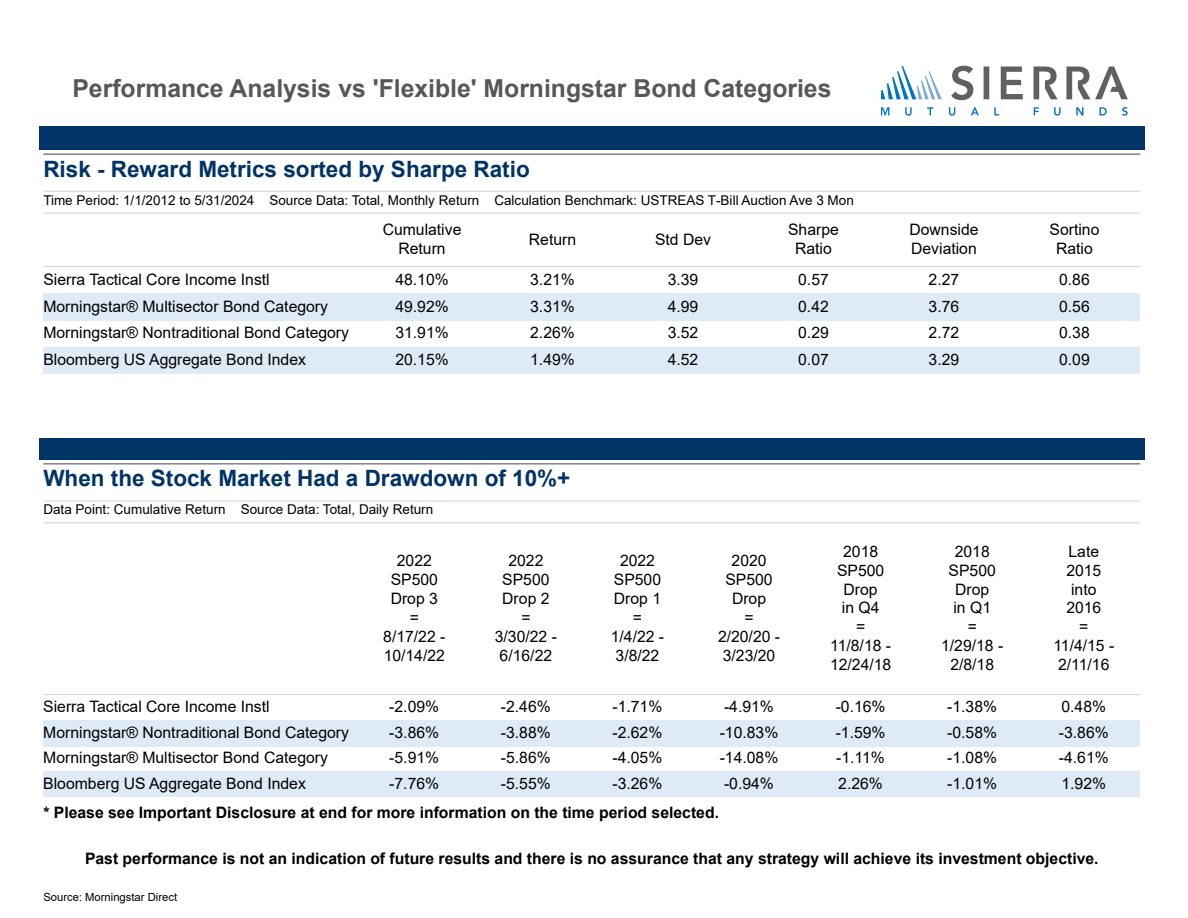
<style>
.page{position:relative;width:1188px;height:918px;background:#fff}
.page>*{position:absolute;margin:0;border:0;box-sizing:border-box;transform-origin:0 0}
.t1{font:700 24.75px "Arial";color:#54585a}
.t2{font:700 22.5px "Arial";color:#036}
.t3{font:15.75px/18.9px "Arial";color:#000;text-align:center}
.t4{font:700 15.75px "Arial";color:#000}
.t5{font:13.5px "Arial";color:#000}
.t6{font:11.25px "Arial";color:#000}
</style>
<div class="page">
<svg style="left:880px;top:65px;width:248px;height:51px"></svg>
<hr style="left:43px;top:154px;width:1097px;height:1px;background:#54585a">
<hr style="left:43px;top:191px;width:1097px;height:1px;background:#d9d9d9">
<hr style="left:43px;top:213px;width:1097px;height:1px;background:#d9d9d9">
<div style="left:44px;top:294px;width:1096px;height:27px;background:#deebf6"></div>
<div style="left:44px;top:347px;width:1096px;height:27px;background:#deebf6"></div>
<hr style="left:43px;top:266px;width:1097px;height:1px;background:#d9d9d9">
<div style="left:39px;top:126px;width:1106px;height:24px;background:#036"></div>
<div style="left:39px;top:438px;width:1106px;height:21px;background:#036"></div>
<hr style="left:43px;top:463px;width:1097px;height:1px;background:#54585a">
<hr style="left:43px;top:500px;width:1097px;height:2px;background:#d9d9d9">
<hr style="left:43px;top:522px;width:1097px;height:1px;background:#d9d9d9">
<div style="left:44px;top:720px;width:1096px;height:27px;background:#deebf6"></div>
<div style="left:44px;top:771px;width:1096px;height:26px;background:#deebf6"></div>
<hr style="left:43px;top:694px;width:1097px;height:1px;background:#d9d9d9">
<h1 class="t1" style="left:72px;top:71px;width:761px">Performance Analysis vs 'Flexible' Morningstar Bond Categories</h1>
<h2 class="t2" style="left:43px;top:153px;width:488px">Risk - Reward Metrics sorted by Sharpe Ratio</h2>
<p class="t5" style="left:43px;top:190px;width:812px">Time Period: 1/1/2012 to 5/31/2024 Source Data: Total, Monthly Return Calculation Benchmark: USTREAS T-Bill Auction Ave 3 Mon</p>
<p class="t3" style="left:383px;top:220px;width:80px">Cumulative<br>Return</p>
<p class="t3" style="left:529px;top:230px;width:49px">Return</p>
<p class="t3" style="left:655px;top:230px;width:58px">Std Dev</p>
<p class="t3" style="left:788px;top:220px;width:52px">Sharpe<br>Ratio</p>
<p class="t3" style="left:909px;top:220px;width:71px;text-align:left">Downside<br>Deviation</p>
<p class="t3" style="left:1050px;top:220px;width:51px">Sortino<br>Ratio</p>
<p class="t3" style="left:43px;top:266px;width:307px;line-height:26.7px;text-align:left">Sierra Tactical Core Income Instl Morningstar® Multisector Bond Category Morningstar® Nontraditional Bond Category Bloomberg US Aggregate Bond Index</p>
<p class="t3" style="left:395px;top:270px;width:55px">48.10%</p>
<p class="t3" style="left:530px;top:270px;width:46px">3.21%</p>
<p class="t3" style="left:668px;top:270px;width:32px">3.39</p>
<p class="t3" style="left:798px;top:270px;width:32px">0.57</p>
<p class="t3" style="left:929px;top:270px;width:32px">2.27</p>
<p class="t3" style="left:1059px;top:270px;width:32px">0.86</p>
<p class="t3" style="left:395px;top:296px;width:55px">49.92%</p>
<p class="t3" style="left:530px;top:296px;width:46px">3.31%</p>
<p class="t3" style="left:668px;top:296px;width:32px">4.99</p>
<p class="t3" style="left:798px;top:296px;width:32px">0.42</p>
<p class="t3" style="left:929px;top:296px;width:32px">3.76</p>
<p class="t3" style="left:1059px;top:296px;width:32px">0.56</p>
<p class="t3" style="left:395px;top:323px;width:55px">31.91%</p>
<p class="t3" style="left:530px;top:323px;width:46px">2.26%</p>
<p class="t3" style="left:668px;top:323px;width:32px">3.52</p>
<p class="t3" style="left:798px;top:323px;width:32px">0.29</p>
<p class="t3" style="left:929px;top:323px;width:32px">2.72</p>
<p class="t3" style="left:1059px;top:323px;width:32px">0.38</p>
<p class="t3" style="left:395px;top:350px;width:55px">20.15%</p>
<p class="t3" style="left:530px;top:350px;width:46px">1.49%</p>
<p class="t3" style="left:668px;top:350px;width:32px">4.52</p>
<p class="t3" style="left:798px;top:350px;width:32px">0.07</p>
<p class="t3" style="left:929px;top:350px;width:32px">3.29</p>
<p class="t3" style="left:1059px;top:350px;width:32px">0.09</p>
<h2 class="t2" style="left:43px;top:463px;width:528px">When the Stock Market Had a Drawdown of 10%+</h2>
<p class="t5" style="left:43px;top:500px;width:391px">Data Point: Cumulative Return Source Data: Total, Daily Return</p>
<p class="t3" style="left:383px;top:551px;width:64px">2022<br>SP500<br>Drop 3<br>=<br>8/17/22 -<br>10/14/22</p>
<p class="t3" style="left:495px;top:551px;width:64px">2022<br>SP500<br>Drop 2<br>=<br>3/30/22 -<br>6/16/22</p>
<p class="t3" style="left:611px;top:551px;width:55px">2022<br>SP500<br>Drop 1 =<br>1/4/22 -<br>3/8/22</p>
<p class="t3" style="left:718px;top:551px;width:64px">2020<br>SP500<br>Drop<br>=<br>2/20/20 -<br>3/23/20</p>
<p class="t3" style="left:830px;top:542px;width:63px">2018<br>SP500<br>Drop<br>in Q4<br>=<br>11/8/18 -<br>12/24/18</p>
<p class="t3" style="left:941px;top:542px;width:64px">2018<br>SP500<br>Drop<br>in Q1<br>=<br>1/29/18 -<br>2/8/18</p>
<p class="t3" style="left:1053px;top:542px;width:62px">Late<br>2015 into<br>2016<br>=<br>11/4/15 -<br>2/11/16</p>
<p class="t3" style="left:43px;top:694px;width:307px;line-height:25.5px;text-align:left">Sierra Tactical Core Income Instl Morningstar® Nontraditional Bond Category Morningstar® Multisector Bond Category Bloomberg US Aggregate Bond Index</p>
<p class="t3" style="left:389px;top:697px;width:51px">-2.09%</p>
<p class="t3" style="left:501px;top:697px;width:51px">-2.46%</p>
<p class="t3" style="left:612px;top:697px;width:51px">-1.71%</p>
<p class="t3" style="left:724px;top:697px;width:51px">-4.91%</p>
<p class="t3" style="left:836px;top:697px;width:51px">-0.16%</p>
<p class="t3" style="left:947px;top:697px;width:51px">-1.38%</p>
<p class="t3" style="left:1062px;top:697px;width:46px">0.48%</p>
<p class="t3" style="left:389px;top:722px;width:51px">-3.86%</p>
<p class="t3" style="left:501px;top:722px;width:51px">-3.88%</p>
<p class="t3" style="left:612px;top:722px;width:51px">-2.62%</p>
<p class="t3" style="left:720px;top:722px;width:60px">-10.83%</p>
<p class="t3" style="left:836px;top:722px;width:51px">-1.59%</p>
<p class="t3" style="left:947px;top:722px;width:51px">-0.58%</p>
<p class="t3" style="left:1059px;top:722px;width:51px">-3.86%</p>
<p class="t3" style="left:389px;top:748px;width:51px">-5.91%</p>
<p class="t3" style="left:501px;top:748px;width:51px">-5.86%</p>
<p class="t3" style="left:612px;top:748px;width:51px">-4.05%</p>
<p class="t3" style="left:720px;top:748px;width:60px">-14.08%</p>
<p class="t3" style="left:836px;top:748px;width:50px">-1.11%</p>
<p class="t3" style="left:947px;top:748px;width:51px">-1.08%</p>
<p class="t3" style="left:1059px;top:748px;width:51px">-4.61%</p>
<p class="t3" style="left:389px;top:774px;width:51px">-7.76%</p>
<p class="t3" style="left:501px;top:774px;width:51px">-5.55%</p>
<p class="t3" style="left:612px;top:774px;width:51px">-3.26%</p>
<p class="t3" style="left:724px;top:774px;width:51px">-0.94%</p>
<p class="t3" style="left:838px;top:774px;width:46px">2.26%</p>
<p class="t3" style="left:947px;top:774px;width:51px">-1.01%</p>
<p class="t3" style="left:1062px;top:774px;width:46px">1.92%</p>
<p class="t4" style="left:43px;top:801px;width:677px">* Please see Important Disclosure at end for more information on the time period selected.</p>
<p class="t4" style="left:85px;top:847px;width:1015px">Past performance is not an indication of future results and there is no assurance that any strategy will achieve its investment objective.</p>
<p class="t6" style="left:43px;top:890px;width:135px">Source: Morningstar Direct</p>
</div>
